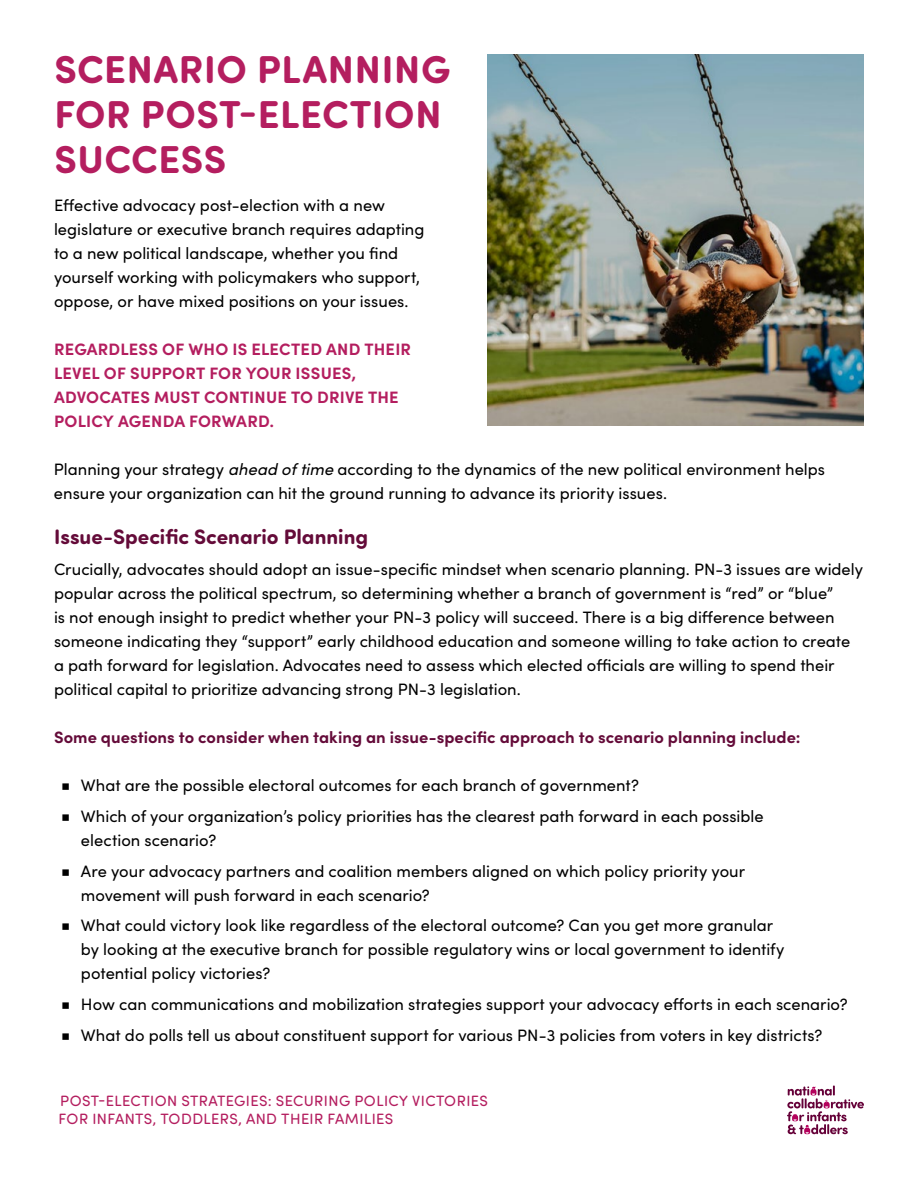
<style>
.page{position:relative;width:918px;height:1188px;background:#fff}
.page>*{position:absolute;margin:0;border:0;box-sizing:border-box;transform-origin:0 0}
.t1{font:700 39px/45px "Sofia Pro Soft";letter-spacing:.015em;color:#b41e5f}
.t2{font:700 21px "Sofia Pro Soft";color:#640b39}
.t3{font:16.5px/24px "Sofia Pro";color:#000}
.t4{font:700 16.5px/24px "Sofia Pro";letter-spacing:.015em;color:#b41e5f}
.t5{font:700 16.5px "Sofia Pro";color:#640b39}
.t6{font:15px/18px "Sofia Pro Soft";letter-spacing:.03em;color:#b41e5f}
.s1{font-style:italic}
.s2{font-family:"Montserrat"}
</style>
<div class="page">
<svg style="left:787px;top:1085px;width:77px;height:49px"></svg>
<img style="left:487px;top:54px;width:377px;height:372px">
<h1 class="t1" style="left:54px;top:45px;width:397px">SCENARIO PLANNING<br>FOR POST-ELECTION<br>SUCCESS</h1>
<p class="t3" style="left:54px;top:192px;width:372px">Effective advocacy post-election with a new legislature or executive branch requires adapting to a new political landscape, whether you find yourself working with policymakers who support, oppose, or have mixed positions on your issues.</p>
<p class="t4" style="left:54px;top:336px;width:359px">REGARDLESS OF WHO IS ELECTED AND THEIR<br>LEVEL OF SUPPORT FOR YOUR ISSUES,<br>ADVOCATES MUST CONTINUE TO DRIVE THE<br>POLICY AGENDA FORWARD.</p>
<p class="t3" style="left:54px;top:456px;width:773px">Planning your strategy <span class="s1">ahead of time</span> according to the dynamics of the new political environment helps ensure your organization can hit the ground running to advance its priority issues.</p>
<p class="t2" style="left:54px;top:522px;width:316px">Issue-Specific Scenario Planning</p>
<p class="t3" style="left:54px;top:556px;width:811px">Crucially, advocates should adopt an issue-specific mindset when scenario planning. PN-3 issues are widely popular across the political spectrum, so determining whether a branch of government is “red” or “blue”<br>is not enough insight to predict whether your PN-3 policy will succeed. There is a big difference between someone indicating they “support” early childhood education and someone willing to take action to create a path forward for legislation. Advocates need to assess which elected officials are willing to spend their political capital to prioritize advancing strong PN-3 legislation.</p>
<p class="t5" style="left:54px;top:724px;width:748px">Some questions to consider when taking an issue-specific approach to scenario planning include:</p>
<p class="t3" style="left:61px;top:772px;width:580px"><span class="s2">■</span> What are the possible electoral outcomes for each branch of government?</p>
<p class="t3" style="left:81px;top:803px;width:684px;text-indent:-20px"><span class="s2">■</span> Which of your organization’s policy priorities has the clearest path forward in each possible election scenario?</p>
<p class="t3" style="left:81px;top:858px;width:666px;text-indent:-20px"><span class="s2">■</span> Are your advocacy partners and coalition members aligned on which policy priority your movement will push forward in each scenario?</p>
<p class="t3" style="left:81px;top:913px;width:705px;text-indent:-20px"><span class="s2">■</span> What could victory look like regardless of the electoral outcome? Can you get more granular by looking at the executive branch for possible regulatory wins or local government to identify potential policy victories?</p>
<p class="t3" style="left:61px;top:991px;width:788px"><span class="s2">■</span> How can communications and mobilization strategies support your advocacy efforts in each scenario?</p>
<p class="t3" style="left:61px;top:1022px;width:763px"><span class="s2">■</span> What do polls tell us about constituent support for various PN-3 policies from voters in key districts?</p>
<p class="t6" style="left:59px;top:1092px;width:431px">POST-ELECTION STRATEGIES: SECURING POLICY VICTORIES<br>FOR INFANTS, TODDLERS, AND THEIR FAMILIES</p>
</div>
